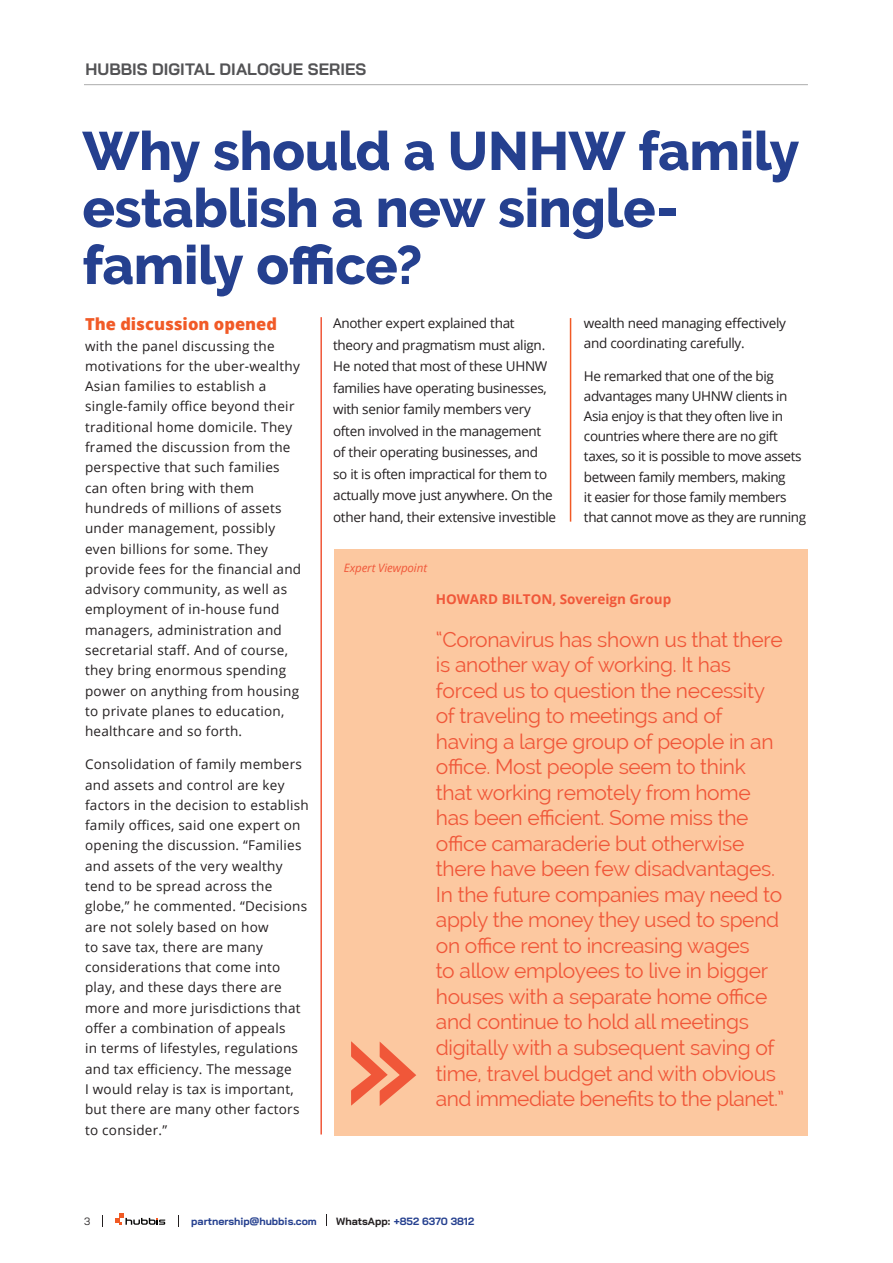
<style>
.page{position:relative;width:893px;height:1263px;background:#fff}
.page>*{position:absolute;margin:0;border:0;box-sizing:border-box;transform-origin:0 0}
.BIG_HEADER_BLUE{font:800 54px/57px "Raleway";letter-spacing:-.01em;color:#25408f}
.PULL_QUOTE{font:21px/25.5px "Raleway";letter-spacing:-.015em;color:#f05739}
.t1{font:700 16.5px "Bai Jamjuree";color:#535355}
.t2{font:800 16.5px "Open Sans";color:#f15a27}
.t3{font:13.5px/20.2px "Open Sans";letter-spacing:.02em;color:#231f20}
.t4{font:13.5px/21.5px "Open Sans";letter-spacing:-.02em;color:#231f20}
.t5{font:13.5px/20.1px "Open Sans";letter-spacing:-.03em;color:#231f20}
.t6{font:700 13.5px "Open Sans";color:#f05739}
.t7{font:italic 11.55px "Open Sans";letter-spacing:-.01em;color:#f05739}
.t8{font:700 10.5px "Bai Jamjuree";color:#25408f}
.t9{font:10.5px "Bai Jamjuree";color:#231f20}
.s1{color:#231f20}
</style>
<div class="page">
<hr style="left:84px;top:84px;width:724px;height:1px;background:#adadad">
<svg style="left:115px;top:1213px;width:50px;height:12px"></svg>
<hr style="left:320px;top:317px;width:2px;height:817px;background:#f05739">
<hr style="left:570px;top:318px;width:1px;height:204px;background:#f15925">
<div style="left:334px;top:549px;width:474px;height:586px;background:#fcc8a0"></div>
<svg style="left:351px;top:1041px;width:65px;height:65px"></svg>
<p class="t1" style="left:85px;top:59px;width:282px">HUBBIS DIGITAL DIALOGUE SERIES</p>
<p class="BIG_HEADER_BLUE" style="left:82px;top:123px;width:718px">Why should a UNHW family establish a new single&shy;family office?</p>
<p class="t4" style="left:333px;top:312px;width:224px">Another expert explained that theory and pragmatism must align.<br>He noted that most of these UHNW families have operating businesses, with senior family members very often involved in the management of their operating businesses, and<br>so it is often impractical for them to actually move just anywhere. On the other hand, their extensive investible</p>
<p class="t4" style="left:584px;top:313px;width:204px;line-height:20.1px">wealth need managing effectively and coordinating carefully.</p>
<p class="t2" style="left:85px;top:312px;width:193px">The discussion opened</p>
<p class="t3" style="left:85px;top:335px;width:218px">with the panel discussing the motivations for the uber-wealthy<br>Asian families to establish a single-family office beyond their traditional home domicile. They framed the discussion from the perspective that such families can often bring with them hundreds of millions of assets under management, possibly even billions for some. They provide fees for the financial and advisory community, as well as employment of in-house fund managers, administration and secretarial staff. And of course, they bring enormous spending power on anything from housing to private planes to education, healthcare and so forth.</p>
<p class="t3" style="left:85px;top:754px;width:225px">Consolidation of family members and assets and control are key factors in the decision to establish family offices, said one expert on opening the discussion. “Families and assets of the very wealthy tend to be spread across the globe,” he commented. “Decisions are not solely based on how<br>to save tax, there are many considerations that come into play, and these days there are more and more jurisdictions that offer a combination of appeals<br>in terms of lifestyles, regulations and tax efficiency. The message<br>I would relay is tax is important, but there are many other factors to consider.”</p>
<p class="t5" style="left:584px;top:366px;width:224px">He remarked that one of the big advantages many UHNW clients in Asia enjoy is that they often live in countries where there are no gift taxes, so it is possible to move assets between family members, making<br>it easier for those family members that cannot move as they are running</p>
<p class="t7" style="left:344px;top:559px;width:85px">Expert Viewpoint</p>
<p class="t6" style="left:436px;top:589px;width:237px">HOWARD BILTON, Sovereign Group</p>
<p class="PULL_QUOTE" style="left:436px;top:626px;width:350px">“Coronavirus has shown us that there is another way of working. It has forced us to question the necessity of traveling to meetings and of having a large group of people in an office. Most people seem to think that working remotely from home has been efficient. Some miss the office camaraderie but otherwise there have been few disadvantages.<br>In the future companies may need to apply the money they used to spend on office rent to increasing wages<br>to allow employees to live in bigger houses with a separate home office and continue to hold all meetings digitally with a subsequent saving of time, travel budget and with obvious and immediate benefits to the planet.”</p>
<p class="t9" style="left:84px;top:1212px;width:8px">3</p>
<p class="t8" style="left:191px;top:1215px;width:127px">partnership@hubbis.com</p>
<p class="t8" style="left:336px;top:1215px;width:139px"><span class="s1">WhatsApp:</span> +852 6370 3812</p>
</div>
